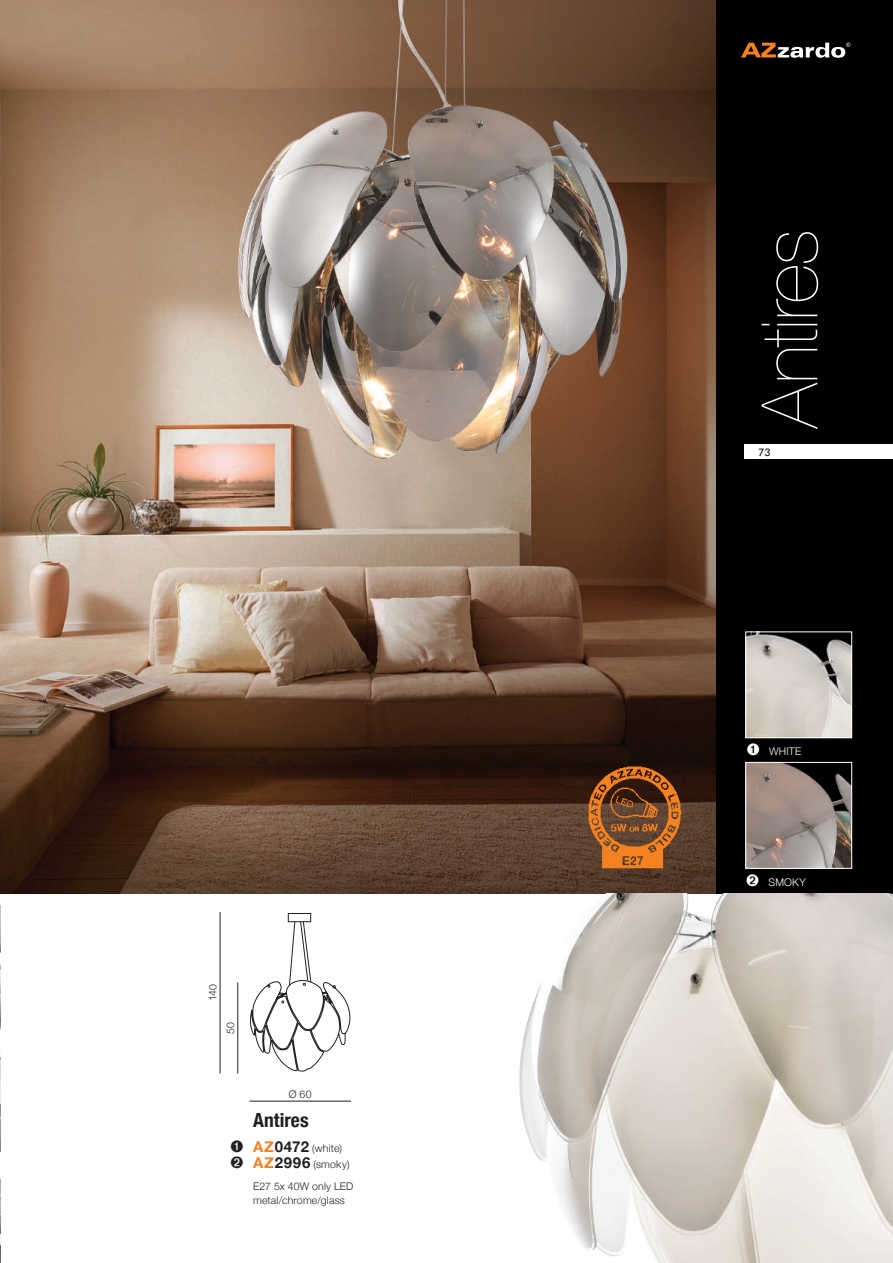
<style>
.page{position:relative;width:893px;height:1263px;background:#fff}
.page>*{position:absolute;margin:0;border:0;box-sizing:border-box;transform-origin:0 0}
.t1{font:200 78px "Helvetica Neue";letter-spacing:-.02em;color:#fff}
.t2{font:700 condensed 19.5px "Helvetica Neue";letter-spacing:.005em;color:#231f20}
.t3{font:300 10.5px/16.5px "Helvetica Neue";letter-spacing:.02em;color:#231f20}
.t4{font:300 10.5px "Helvetica Neue";letter-spacing:.02em;color:#fff}
.t5{font:10.5px "Futura Md EU";color:#231f20}
.s1{font-weight:700;font-size:15px;color:#f58124}
.s2{font-weight:700;font-size:15px}
</style>
<div class="page">
<img style="left:0;top:906px;width:1px;height:357px">
<img style="left:0;top:0;width:716px;height:893px">
<div style="left:716px;top:0;width:177px;height:893px;background:#000"></div>
<div style="left:744px;top:445px;width:149px;height:14px;background:#fff"></div>
<svg style="left:741px;top:43px;width:109px;height:15px"></svg>
<svg style="left:250px;top:921px;width:100px;height:150px"></svg>
<div style="left:288px;top:913px;width:23px;height:9px;border:1px solid #231f20"></div>
<hr style="left:249px;top:1101px;width:102px;height:1px;background:#231f20">
<hr style="left:238px;top:982px;width:1px;height:91px;background:#231f20">
<hr style="left:220px;top:912px;width:1px;height:161px;background:#231f20">
<img style="left:747px;top:764px;width:103px;height:103px">
<div style="left:745px;top:762px;width:107px;height:107px;border:1px solid #fff"></div>
<img style="left:747px;top:633px;width:103px;height:103px">
<div style="left:745px;top:631px;width:107px;height:107px;border:1px solid #fff"></div>
<img style="left:486px;top:893px;width:407px;height:370px">
<img style="left:581px;top:765px;width:106px;height:106px">
<p class="t3" style="left:204px;top:1001px;width:19px;rotate:-90deg">140</p>
<p class="t3" style="left:221px;top:1034px;width:13px;rotate:-90deg">50</p>
<p class="t3" style="left:289px;top:1085px;width:24px">Ø 60</p>
<h2 class="t2" style="left:253px;top:1104px;width:57px">Antires</h2>
<p class="t3" style="left:231px;top:1139px;width:120px">➊ <span class="s1">AZ</span> <span class="s2">0472</span> (white)<br>➋ <span class="s1">AZ</span> <span class="s2">2996</span> (smoky)</p>
<p class="t3" style="left:253px;top:1179px;width:102px;line-height:13.5px">E27 5x 40W only LED metal/chrome/glass</p>
<h1 class="t1" style="left:729px;top:428px;width:201px;rotate:-90deg">Antires</h1>
<p class="t5" style="left:758px;top:446px;width:14px">73</p>
<p class="t4" style="left:747px;top:743px;width:56px">➊ WHITE</p>
<p class="t4" style="left:746px;top:873px;width:61px">➋ SMOKY</p>
</div>
